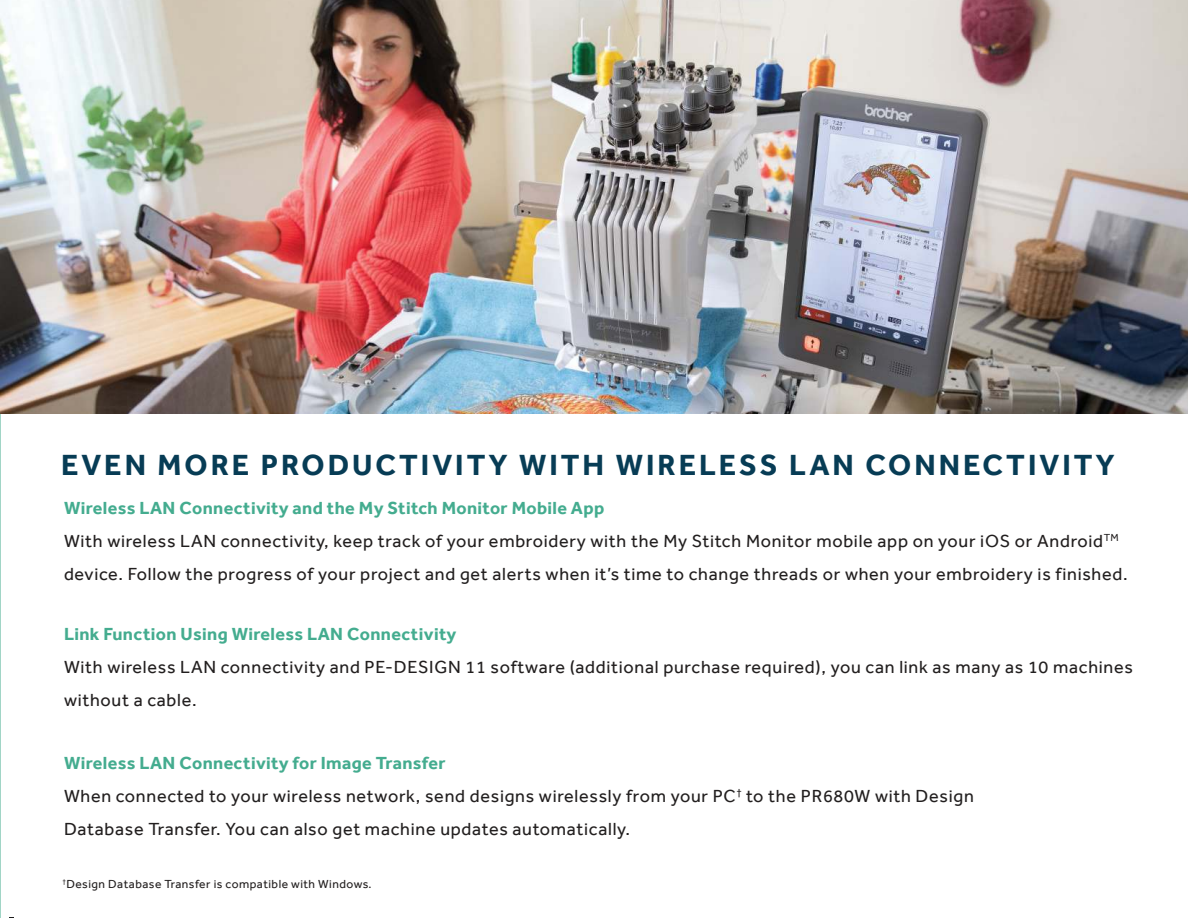
<style>
.page{position:relative;width:1188px;height:918px;background:#fff}
.page>*{position:absolute;margin:0;border:0;box-sizing:border-box;transform-origin:0 0}
.t1{font:700 30px "Effra";letter-spacing:.1em;color:#073c55}
.t2{font:18px/33px "Effra";letter-spacing:.04em;color:#221f1f}
.t3{font:700 18px "Effra";letter-spacing:.02em;color:#44ac8f}
.t4{font:12px "Effra";letter-spacing:.04em;color:#221f1f}
.s1{font-weight:700;color:#44ac8f}
</style>
<div class="page">
<img style="left:1px;top:0;width:1187px;height:414px">
<h1 class="t1" style="left:61px;top:452px;width:1055px">EVEN MORE PRODUCTIVITY WITH WIRELESS LAN CONNECTIVITY</h1>
<p class="t2" style="left:64px;top:493px;width:1065px"><span class="s1">Wireless LAN Connectivity and the My Stitch Monitor Mobile App<br></span>With wireless LAN connectivity, keep track of your embroidery with the My Stitch Monitor mobile app on your iOS or Android<sup>TM </sup>device. Follow the progress of your project and get alerts when it’s time to change threads or when your embroidery is finished.</p>
<p class="t3" style="left:64px;top:626px;width:394px">Link Function Using Wireless LAN Connectivity</p>
<p class="t2" style="left:64px;top:652px;width:1070px">With wireless LAN connectivity and PE-DESIGN 11 software (additional purchase required), you can link as many as 10 machines without a cable.</p>
<p class="t2" style="left:64px;top:748px;width:911px"><span class="s1">Wireless LAN Connectivity for Image Transfer<br></span>When connected to your wireless network, send designs wirelessly from your PC<sup>†</sup> to the PR680W with Design<br>Database Transfer. You can also get machine updates automatically.</p>
<p class="t4" style="left:63px;top:879px;width:311px"><sup>†</sup>Design Database Transfer is compatible with Windows.</p>
</div>
